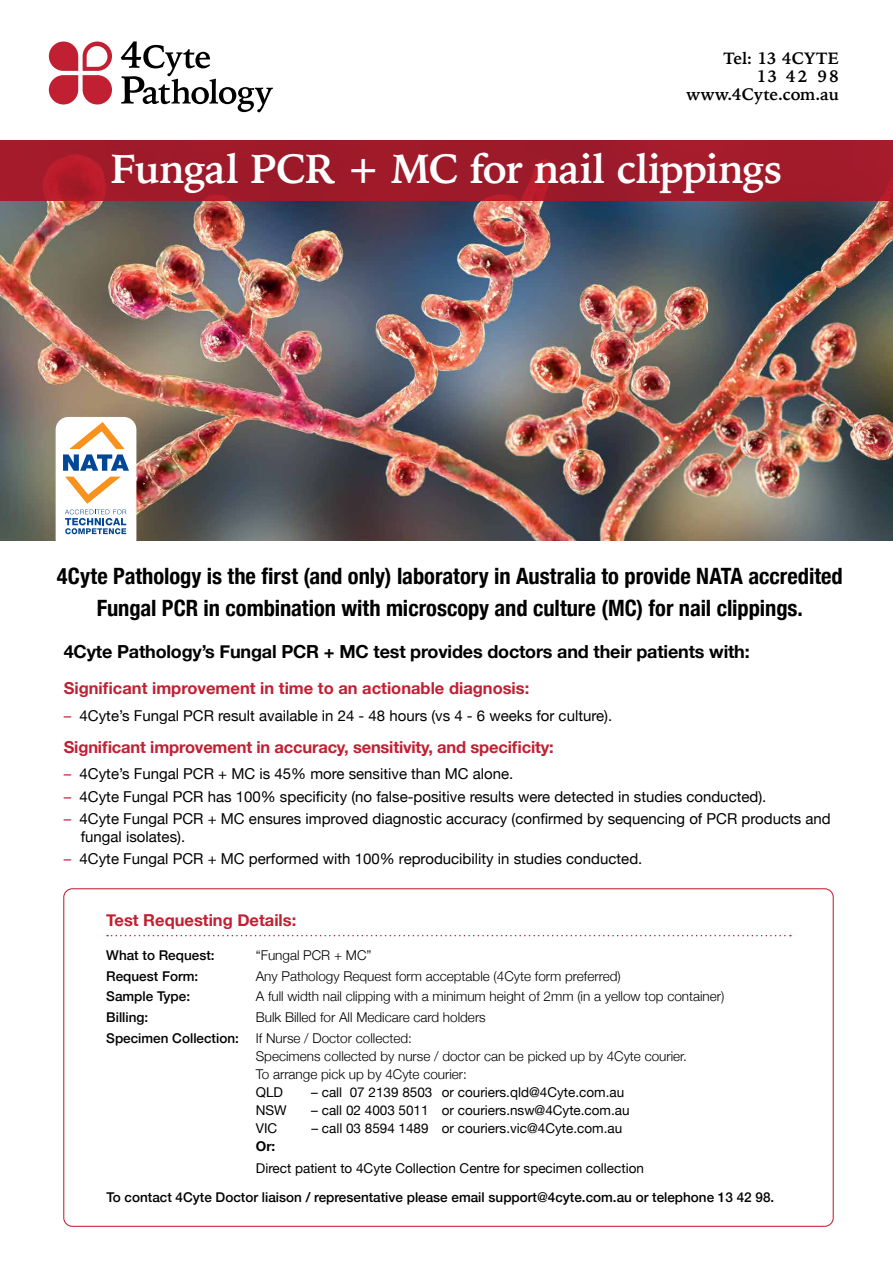
<style>
.page{position:relative;width:893px;height:1263px;background:#fff}
.page>*{position:absolute;margin:0;border:0;box-sizing:border-box;transform-origin:0 0}
.t1{font:700 40.5px "Iowan Old Style";letter-spacing:-.025em;color:#fff}
.t2{font:700 condensed 22.5px/31.5px "Helvetica Neue";color:#000;text-align:center}
.t3{font:700 18px "Helvetica Neue";letter-spacing:-.01em;color:#000}
.t4{font:700 16.5px "Helvetica Neue";color:#c12032}
.t5{font:700 16.5px/18px "Iowan Old Style";letter-spacing:.015em;color:#000;text-align:right}
.t6{font:15px/18px "Helvetica Neue";color:#000}
.t7{font:300 13.5px/18px "Helvetica Neue";color:#000}
.t8{font:13.5px "Helvetica Neue";color:#000}
.t9{font:500 13.5px "Helvetica Neue";color:#000}
.t10{font:700 13.5px "Helvetica Neue";color:#000}
.s1{color:#c22034}
</style>
<div class="page">
<img style="left:0;top:201px;width:893px;height:339px">
<div style="left:0;top:140px;width:893px;height:61px;background:#a01a2a"></div>
<div style="left:49px;top:75px;width:29px;height:29px;background:#c12032;border-radius:14px"></div>
<div style="left:83px;top:75px;width:29px;height:29px;background:#c12032;border-radius:14px"></div>
<div style="left:49px;top:42px;width:29px;height:29px;background:#c12032;border-radius:14px"></div>
<svg style="left:83px;top:42px;width:29px;height:29px"></svg>
<div style="left:87px;top:46px;width:20px;height:21px;background:#fff;border-radius:10px"></div>
<svg style="left:121px;top:41px;width:152px;height:71px"></svg>
<svg style="left:107px;top:935px;width:684px;height:1px"></svg>
<div style="left:56px;top:417px;width:80px;height:140px;background:#fff;border-radius:13px"></div>
<svg style="left:63px;top:422px;width:66px;height:49px"></svg>
<svg style="left:65px;top:477px;width:61px;height:57px"></svg>
<p class="t5" style="left:686px;top:48px;width:154px">Tel: 13 4CYTE<br>13 42 98 www.4Cyte.com.au</p>
<h1 class="t1" style="left:111px;top:132px;width:674px">Fungal PCR + MC for nail clippings</h1>
<h2 class="t2" style="left:57px;top:559px;width:787px">4Cyte Pathology is the first (and only) laboratory in Australia to provide NATA accredited<br>Fungal PCR in combination with microscopy and culture (MC) for nail clippings.</h2>
<p class="t3" style="left:64px;top:637px;width:687px">4Cyte Pathology’s Fungal PCR + MC test provides doctors and their patients with:</p>
<p class="t4" style="left:64px;top:675px;width:467px">Significant improvement in time to an actionable diagnosis:</p>
<p class="t6" style="left:64px;top:707px;width:550px"><span class="s1">–</span> 4Cyte’s Fungal PCR result available in 24 - 48 hours (vs 4 - 6 weeks for culture).</p>
<p class="t4" style="left:64px;top:734px;width:492px">Significant improvement in accuracy, sensitivity, and specificity:</p>
<p class="t6" style="left:64px;top:766px;width:451px"><span class="s1">–</span> 4Cyte’s Fungal PCR + MC is 45% more sensitive than MC alone.</p>
<p class="t6" style="left:64px;top:788px;width:704px"><span class="s1">–</span> 4Cyte Fungal PCR has 100% specificity (no false-positive results were detected in studies conducted).</p>
<p class="t6" style="left:81px;top:810px;width:751px;text-indent:-17px"><span class="s1">–</span> 4Cyte Fungal PCR + MC ensures improved diagnostic accuracy (confirmed by sequencing of PCR products and fungal isolates).</p>
<p class="t6" style="left:64px;top:851px;width:580px"><span class="s1">–</span> 4Cyte Fungal PCR + MC performed with 100% reproducibility in studies conducted.</p>
<p class="t4" style="left:106px;top:907px;width:192px">Test Requesting Details:</p>
<p class="t9" style="left:106px;top:944px;width:110px">What to Request:</p>
<p class="t7" style="left:256px;top:945px;width:117px">“Fungal PCR + MC”</p>
<p class="t9" style="left:106px;top:965px;width:94px">Request Form:</p>
<p class="t7" style="left:256px;top:966px;width:366px">Any Pathology Request form acceptable (4Cyte form preferred)</p>
<p class="t9" style="left:106px;top:986px;width:85px">Sample Type:</p>
<p class="t7" style="left:256px;top:986px;width:470px">A full width nail clipping with a minimum height of 2mm (in a yellow top container)</p>
<p class="t9" style="left:106px;top:1006px;width:44px">Billing:</p>
<p class="t7" style="left:256px;top:1007px;width:231px">Bulk Billed for All Medicare card holders</p>
<p class="t9" style="left:106px;top:1027px;width:134px">Specimen Collection:</p>
<p class="t7" style="left:256px;top:1028px;width:433px">If Nurse / Doctor collected:<br>Specimens collected by nurse / doctor can be picked up by 4Cyte courier.<br>To arrange pick up by 4Cyte courier:</p>
<p class="t8" style="left:256px;top:1082px;width:29px">QLD</p>
<p class="t8" style="left:311px;top:1082px;width:314px">– call 07 2139 8503 or couriers.qld@4Cyte.com.au</p>
<p class="t8" style="left:256px;top:1100px;width:32px">NSW</p>
<p class="t8" style="left:311px;top:1100px;width:320px">– call 02 4003 5011 or couriers.nsw@4Cyte.com.au</p>
<p class="t8" style="left:256px;top:1118px;width:23px">VIC</p>
<p class="t8" style="left:311px;top:1118px;width:312px">– call 03 8594 1489 or couriers.vic@4Cyte.com.au</p>
<p class="t10" style="left:256px;top:1135px;width:21px">Or:</p>
<p class="t8" style="left:256px;top:1158px;width:390px">Direct patient to 4Cyte Collection Centre for specimen collection</p>
<p class="t9" style="left:106px;top:1186px;width:669px">To contact 4Cyte Doctor liaison / representative please email support@4cyte.com.au or telephone 13 42 98.</p>
</div>
